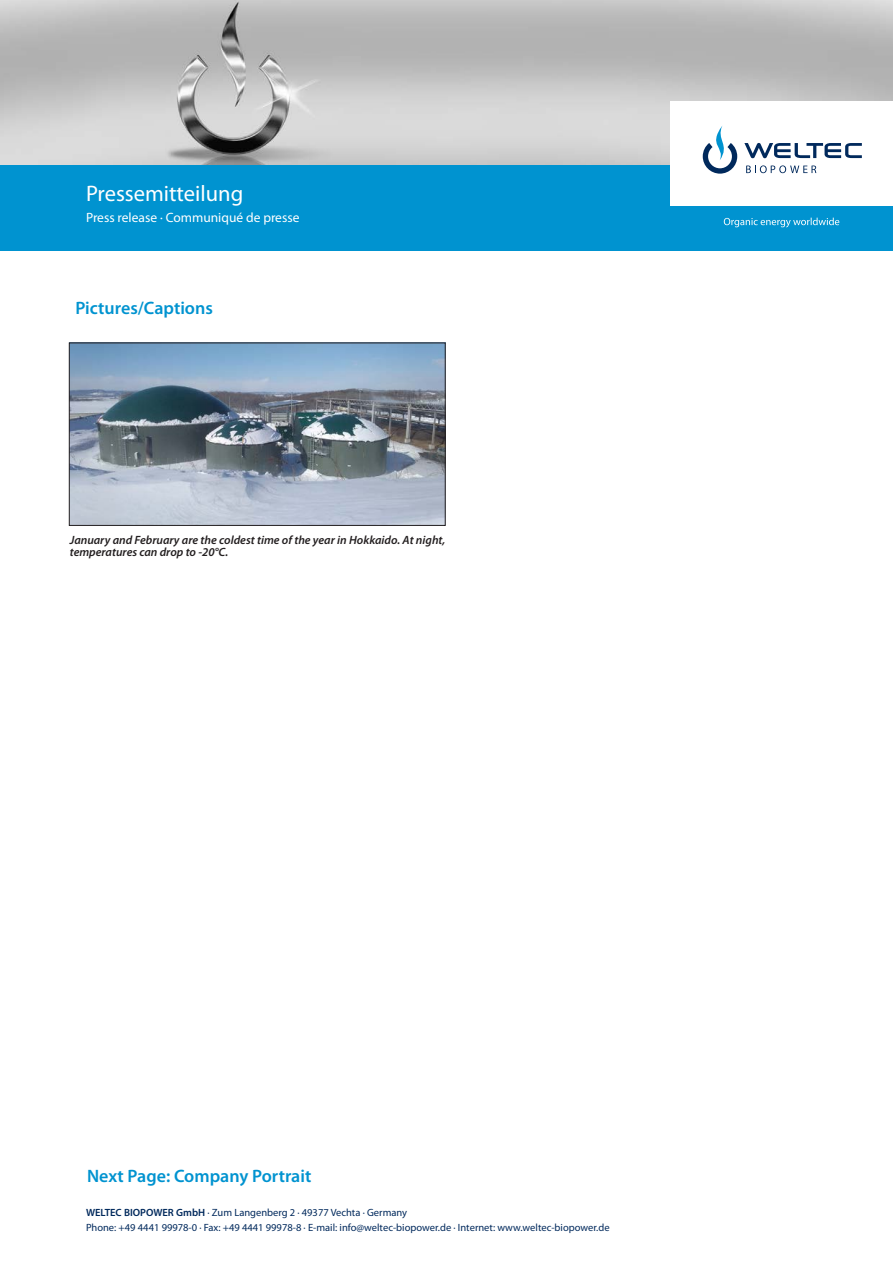
<style>
.page{position:relative;width:893px;height:1263px;background:#fff}
.page>*{position:absolute;margin:0;border:0;box-sizing:border-box;transform-origin:0 0}
.t1{font:22.5px "Myriad Pro";color:#fff}
.Copy{font:600 18px "Myriad Pro";color:#0093d0}
.t2{font:13.5px "Myriad Pro";color:#fff}
.Copy-2{font:italic 600 12px/12px "Myriad Pro";color:#231f20}
.t3{font:10.5px "Myriad Pro";color:#00295c}
.s1{font-weight:600}
</style>
<div class="page">
<img style="left:0;top:0;width:893px;height:166px">
<div style="left:0;top:166px;width:893px;height:85px;background:#0093d0"></div>
<div style="left:671px;top:101px;width:222px;height:105px;background:#fff"></div>
<svg style="left:724px;top:218px;width:115px;height:9px"></svg>
<svg style="left:703px;top:126px;width:34px;height:48px"></svg>
<svg style="left:744px;top:143px;width:118px;height:15px"></svg>
<svg style="left:746px;top:165px;width:70px;height:8px"></svg>
<img style="left:71px;top:345px;width:372px;height:179px">
<div style="left:69px;top:343px;width:376px;height:183px;border:1px solid #231f20"></div>
<p class="t1" style="left:86px;top:179px;width:159px">Pressemitteilung</p>
<p class="t2" style="left:86px;top:209px;width:215px">Press release · Communiqué de presse</p>
<p class="Copy" style="left:75px;top:297px;width:139px">Pictures/Captions</p>
<p class="Copy-2" style="left:70px;top:533px;width:377px">January and February are the coldest time of the year in Hokkaido. At night, temperatures can drop to -20°C.</p>
<p class="Copy" style="left:87px;top:1164px;width:226px">Next Page: Company Portrait</p>
<p class="t3" style="left:86px;top:1206px;width:323px"><span class="s1">WELTEC BIOPOWER GmbH</span> · Zum Langenberg 2 · 49377 Vechta · Germany</p>
<p class="t3" style="left:86px;top:1221px;width:525px">Phone: +49 4441 99978-0 · Fax: +49 4441 99978-8 · E-mail: info@weltec-biopower.de · Internet: www.weltec-biopower.de</p>
</div>
